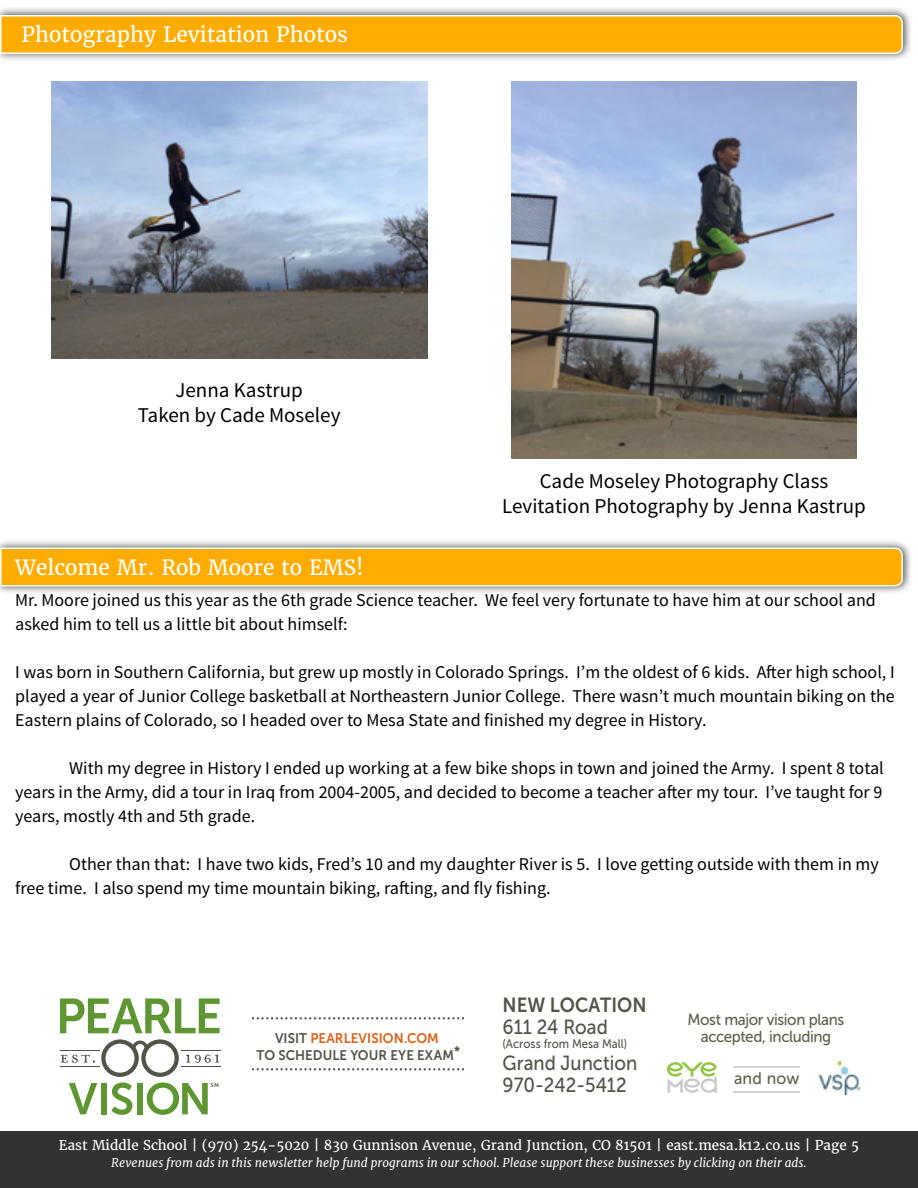
<style>
.page{position:relative;width:918px;height:1188px;background:#fff}
.page>*{position:absolute;margin:0;border:0;box-sizing:border-box;transform-origin:0 0}
.t1{font:21px/25.2px "Source Sans Pro";color:#000;text-align:center}
.t2{font:21px "Merriweather";color:#fff}
.t3{font:20.4px/22.4px "Museo Sans 500";color:#525349;scale:.91 1}
.t4{font:20.4px "Museo Sans 700";color:#525349;scale:.91 1}
.t5{font:18px/24px "Source Sans Pro";color:#000}
.t6{font:16.65px "Museo Sans 500";letter-spacing:.015em;color:#5f604b;scale:.95 1}
.t7{font:15.9px/17.1px "Museo Sans 500";letter-spacing:-.025em;color:#5f604b;text-align:center;scale:.95 1}
.t8{font:13.95px/16.6px "Museo Sans 700";letter-spacing:.005em;color:#525349;text-align:center;scale:.95 1}
.t9{font:13.5px "Merriweather";color:#fff}
.t10{font:12.45px "Museo Sans 500";color:#525349;scale:.91 1}
.t11{font:italic 12px "Merriweather";color:#fff}
.t12{font:5.55px "Museo Sans 700";color:#525349}
.s1{color:#dd5f13}
</style>
<div class="page">
<div style="left:0;top:1131px;width:918px;height:57px;background:#333231"></div>
<svg style="left:253px;top:1068px;width:210px;height:2px"></svg>
<svg style="left:253px;top:1017px;width:210px;height:2px"></svg>
<svg style="left:667px;top:1062px;width:50px;height:31px"></svg>
<img style="left:820px;top:1062px;width:40px;height:32px">
<hr style="left:733px;top:1091px;width:67px;height:1px;background:#d1d3d4">
<hr style="left:733px;top:1066px;width:67px;height:2px;background:#d1d3d4">
<svg style="left:60px;top:998px;width:160px;height:35px"></svg>
<hr style="left:181px;top:1050px;width:39px;height:1px;background:#525349">
<hr style="left:181px;top:1066px;width:39px;height:1px;background:#525349">
<hr style="left:60px;top:1050px;width:39px;height:1px;background:#525349">
<hr style="left:60px;top:1066px;width:39px;height:1px;background:#525349">
<svg style="left:61px;top:1039px;width:158px;height:76px"></svg>
<div style="left:0;top:7px;width:913px;height:55px;background:#000;opacity:.75"></div>
<svg style="left:0;top:14px;width:904px;height:41px;background:#fab11c"></svg>
<div style="left:0;top:539px;width:913px;height:56px;background:#000;opacity:.75"></div>
<svg style="left:0;top:547px;width:904px;height:40px;background:#fcb118"></svg>
<img style="left:51px;top:81px;width:377px;height:277px">
<img style="left:51px;top:358px;width:377px;height:1px">
<img style="left:512px;top:81px;width:344px;height:378px">
<p class="t2" style="left:22px;top:22px;width:328px">Photography Levitation Photos</p>
<p class="t1" style="left:138px;top:378px;width:204px">Jenna Kastrup<br>Taken by Cade Moseley</p>
<p class="t1" style="left:502px;top:469px;width:365px">Cade Moseley Photography Class<br>Levitation Photography by Jenna Kastrup</p>
<p class="t2" style="left:15px;top:554px;width:350px">Welcome Mr. Rob Moore to EMS!</p>
<p class="t5" style="left:15px;top:588px;width:862px">Mr. Moore joined us this year as the 6th grade Science teacher. We feel very fortunate to have him at our school and asked him to tell us a little bit about himself:</p>
<p class="t5" style="left:15px;top:660px;width:881px;text-align:justify">I was born in Southern California, but grew up mostly in Colorado Springs. I’m the oldest of 6 kids. After high school, I played a year of Junior College basketball at Northeastern Junior College. There wasn’t much mountain biking on the Eastern plains of Colorado, so I headed over to Mesa State and finished my degree in History.</p>
<p class="t5" style="left:15px;top:756px;width:870px;text-align:justify;text-indent:54px">With my degree in History I ended up working at a few bike shops in town and joined the Army. I spent 8 total years in the Army, did a tour in Iraq from 2004-2005, and decided to become a teacher after my tour. I’ve taught for 9 years, mostly 4th and 5th grade.</p>
<p class="t5" style="left:15px;top:852px;width:865px;text-indent:54px">Other than that: I have two kids, Fred’s 10 and my daughter River is 5. I love getting outside with them in my free time. I also spend my time mountain biking, rafting, and fly fishing.</p>
<p class="t12" style="left:211px;top:1082px;width:10px">SM</p>
<p class="t8" style="left:257px;top:1030px;width:216px">VISIT <span class="s1">PEARLEVISION.COM<br></span>TO SCHEDULE YOUR EYE EXAM*</p>
<p class="t4" style="left:503px;top:993px;width:160px">NEW LOCATION</p>
<p class="t3" style="left:503px;top:1016px;width:117px">611 24 Road</p>
<p class="t10" style="left:503px;top:1037px;width:139px">(Across from Mesa Mall)</p>
<p class="t3" style="left:503px;top:1052px;width:150px">Grand Junction<br>970-242-5412</p>
<p class="t7" style="left:688px;top:1011px;width:167px">Most major vision plans accepted, including</p>
<p class="t6" style="left:734px;top:1070px;width:70px">and now</p>
<p class="t9" style="left:59px;top:1137px;width:802px">East Middle School | (970) 254-5020 | 830 Gunnison Avenue, Grand Junction, CO 81501 | east.mesa.k12.co.us | Page 5</p>
<p class="t11" style="left:111px;top:1155px;width:697px">Revenues from ads in this newsletter help fund programs in our school. Please support these businesses by clicking on their ads.</p>
</div>
